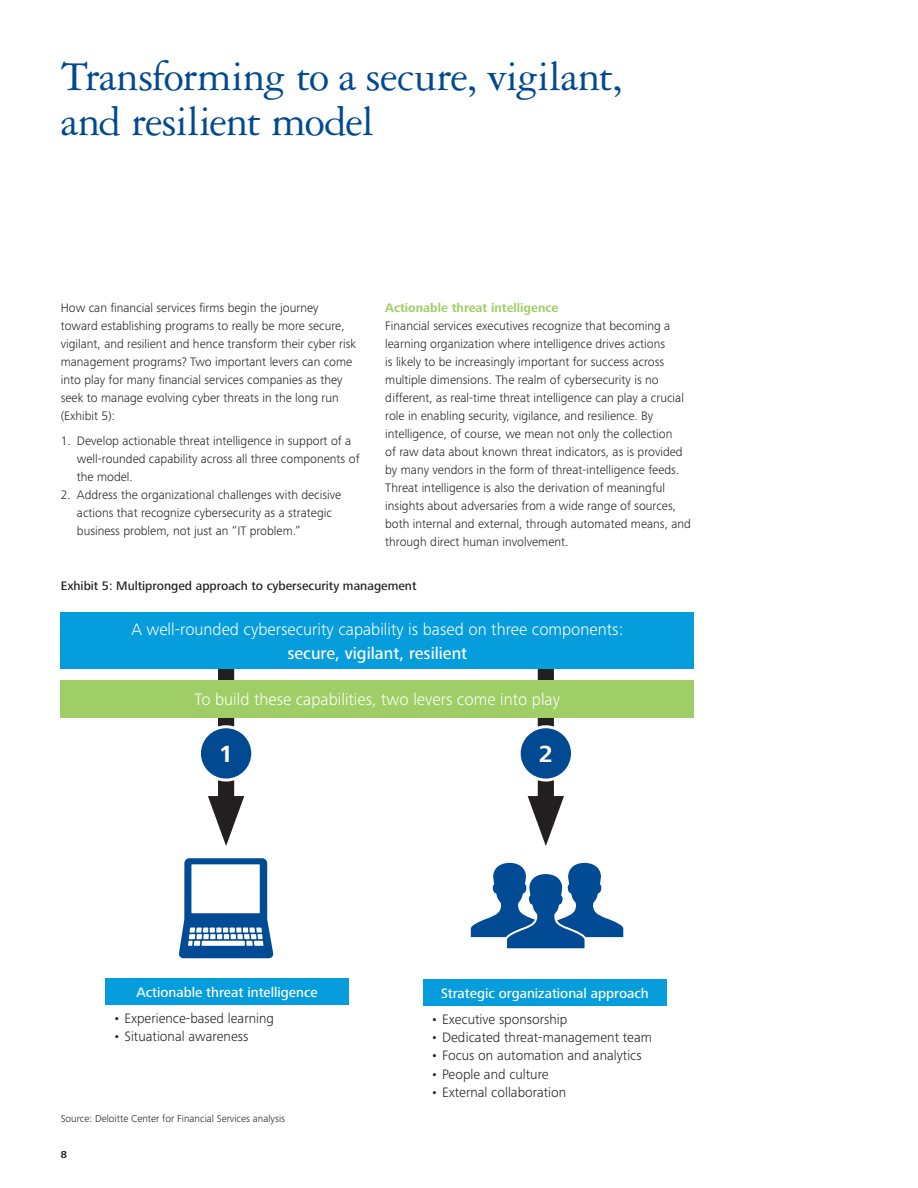
<style>
.page{position:relative;width:918px;height:1188px;background:#fff}
.page>*{position:absolute;margin:0;border:0;box-sizing:border-box;transform-origin:0 0}
.Head_style__page_hea{font:45px/45px "Garamond 3 LT Std";letter-spacing:-.02em;color:#014990}
.body_copy_bullet_int{font:700 24.3px "Frutiger Next Pro";color:#fff}
.body_copy_bullet_int-2{font:300 17.25px "Frutiger Next Pro";color:#fff}
.body_copy_bullet_int-3{font:500 17.25px "Frutiger Next Pro";color:#fff}
.Body_copy{font:300 14.1px "Frutiger Next Pro";color:#231f20}
.Body_copy-2{font:500 14.1px "Frutiger Next Pro";color:#fff}
.Body_copy-3{font:300 12.75px/18px "Frutiger Next Pro";color:#231f20}
.body_copy_bullet_int-4{font:300 12.75px/18px "Frutiger Next Pro";color:#231f20}
.Subhead_style__C_sub{font:500 12.75px "Frutiger Next Pro";color:#231f20}
.Subhead_style__B_sub{font:700 12.75px "Frutiger Next Pro";color:#9fce66}
.Caption_style__Capti{font:300 10.5px "Frutiger Next Pro";color:#231f20}
.t1{font:700 10.5px "Frutiger Next Pro";color:#231f20}
</style>
<div class="page">
<div style="left:218px;top:628px;width:16px;height:188px;background:#231f20"></div>
<svg style="left:208px;top:796px;width:36px;height:50px"></svg>
<div style="left:538px;top:628px;width:16px;height:188px;background:#231f20"></div>
<svg style="left:528px;top:796px;width:36px;height:50px"></svg>
<div style="left:61px;top:613px;width:633px;height:56px;background:#069ddc"></div>
<div style="left:61px;top:680px;width:633px;height:38px;background:#9fce66"></div>
<div style="left:199px;top:727px;width:54px;height:53px;background:#014990;border-radius:50%"></div>
<div style="left:198px;top:725px;width:56px;height:57px;border:3px solid #fff;border-radius:50%"></div>
<div style="left:519px;top:727px;width:53px;height:53px;background:#014990;border-radius:50%"></div>
<div style="left:518px;top:725px;width:56px;height:57px;border:3px solid #fff;border-radius:50%"></div>
<div style="left:105px;top:978px;width:244px;height:27px;background:#069ddc"></div>
<div style="left:423px;top:979px;width:244px;height:27px;background:#069ddc"></div>
<svg style="left:179px;top:858px;width:95px;height:100px"></svg>
<svg style="left:471px;top:863px;width:152px;height:86px"></svg>
<p class="Head_style__page_hea" style="left:61px;top:54px;width:564px">Transforming to a secure, vigilant, and resilient model</p>
<p class="body_copy_bullet_int-4" style="left:61px;top:299px;width:297px">How can financial services firms begin the journey toward establishing programs to really be more secure, vigilant, and resilient and hence transform their cyber risk management programs? Two important levers can come into play for many financial services companies as they seek to manage evolving cyber threats in the long run (Exhibit 5):</p>
<p class="Body_copy-3" style="left:77px;top:432px;width:284px;text-indent:-16px">1. Develop actionable threat intelligence in support of a well-rounded capability across all three components of the model.</p>
<p class="Body_copy-3" style="left:77px;top:486px;width:266px;text-indent:-16px">2. Address the organizational challenges with decisive actions that recognize cybersecurity as a strategic business problem, not just an “IT problem.”</p>
<p class="Subhead_style__B_sub" style="left:385px;top:301px;width:175px">Actionable threat intelligence</p>
<p class="Body_copy-3" style="left:385px;top:317px;width:307px">Financial services executives recognize that becoming a learning organization where intelligence drives actions<br>is likely to be increasingly important for success across multiple dimensions. The realm of cybersecurity is no different, as real-time threat intelligence can play a crucial role in enabling security, vigilance, and resilience. By intelligence, of course, we mean not only the collection<br>of raw data about known threat indicators, as is provided by many vendors in the form of threat-intelligence feeds.<br>Threat intelligence is also the derivation of meaningful insights about adversaries from a wide range of sources, both internal and external, through automated means, and through direct human involvement.</p>
<p class="Subhead_style__C_sub" style="left:61px;top:579px;width:357px">Exhibit 5: Multipronged approach to cybersecurity management</p>
<p class="body_copy_bullet_int-2" style="left:131px;top:619px;width:493px">A well-rounded cybersecurity capability is based on three components:</p>
<p class="body_copy_bullet_int-3" style="left:287px;top:643px;width:181px">secure, vigilant, resilient</p>
<p class="body_copy_bullet_int-2" style="left:195px;top:690px;width:367px">To build these capabilities, two levers come into play</p>
<p class="body_copy_bullet_int" style="left:219px;top:740px;width:16px">1</p>
<p class="body_copy_bullet_int" style="left:539px;top:740px;width:16px">2</p>
<p class="Body_copy-2" style="left:136px;top:984px;width:183px">Actionable threat intelligence</p>
<p class="Body_copy" style="left:113px;top:1010px;width:162px">• Experience-based learning</p>
<p class="Body_copy" style="left:113px;top:1028px;width:137px">• Situational awareness</p>
<p class="Caption_style__Capti" style="left:61px;top:1113px;width:226px">Source: Deloitte Center for Financial Services analysis</p>
<p class="t1" style="left:61px;top:1148px;width:8px">8</p>
<p class="Body_copy-2" style="left:441px;top:985px;width:210px">Strategic organizational approach</p>
<p class="Body_copy" style="left:431px;top:1011px;width:138px">• Executive sponsorship</p>
<p class="Body_copy" style="left:431px;top:1029px;width:223px">• Dedicated threat-management team</p>
<p class="Body_copy" style="left:431px;top:1048px;width:212px">• Focus on automation and analytics</p>
<p class="Body_copy" style="left:431px;top:1066px;width:119px">• People and culture</p>
<p class="Body_copy" style="left:431px;top:1084px;width:137px">• External collaboration</p>
</div>
